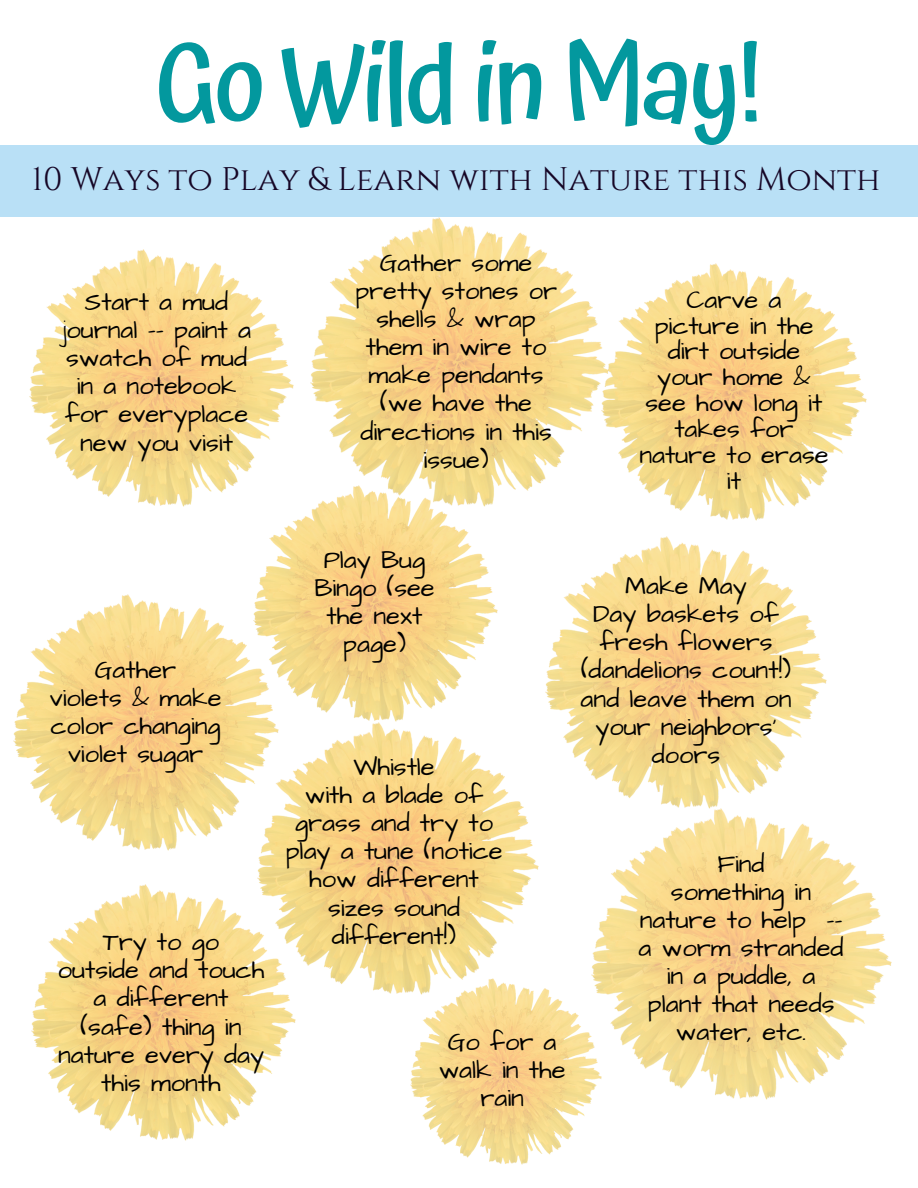
<style>
.page{position:relative;width:918px;height:1188px;background:#fff}
.page>*{position:absolute;margin:0;border:0;box-sizing:border-box;transform-origin:0 0}
.t1{font:500 108px "Atma";letter-spacing:-.03em;color:#03989e}
.t2{font:32.7px "Cinzel";color:#160626}
.t3{font:25.5px/28.2px "Architects Daughter";color:#000;text-align:center}
</style>
<div class="page">
<img style="left:29px;top:250px;width:264px;height:256px">
<div style="left:0;top:145px;width:918px;height:72px;background:#b9e0f6"></div>
<img style="left:253px;top:486px;width:245px;height:236px">
<img style="left:608px;top:264px;width:258px;height:256px">
<img style="left:546px;top:536px;width:280px;height:272px">
<img style="left:14px;top:594px;width:264px;height:256px">
<img style="left:258px;top:722px;width:280px;height:272px">
<img style="left:32px;top:884px;width:264px;height:257px">
<img style="left:310px;top:217px;width:298px;height:289px">
<img style="left:591px;top:808px;width:300px;height:292px">
<img style="left:411px;top:979px;width:191px;height:185px">
<h1 class="t1" style="left:155px;top:20px;width:611px">Go Wild in May!</h1>
<h2 class="t2" style="left:32px;top:158px;width:850px">10 Ways to Play &amp; Learn with Nature this Month</h2>
<p class="t3" style="left:62px;top:288px;width:191px">Start a mud journal -- paint a swatch of mud in a notebook for everyplace new you visit</p>
<p class="t3" style="left:355px;top:249px;width:204px">Gather some pretty stones or shells &amp; wrap them in wire to make pendants (we have the directions in this issue)</p>
<p class="t3" style="left:686px;top:286px;width:97px">Carve a</p>
<p class="t3" style="left:639px;top:313px;width:191px;line-height:25.8px">picture in the dirt outside your home &amp; see how long it takes for nature to erase it</p>
<p class="t3" style="left:95px;top:656px;width:83px">Gather</p>
<p class="t3" style="left:50px;top:684px;width:174px">violets &amp; make color changing violet sugar</p>
<p class="t3" style="left:58px;top:929px;width:208px">Try to go<br>outside and touch a different (safe) thing in nature every day this month</p>
<p class="t3" style="left:314px;top:546px;width:122px">Play Bug<br>Bingo (see the next page)</p>
<p class="t3" style="left:353px;top:753px;width:83px">Whistle</p>
<p class="t3" style="left:285px;top:781px;width:219px">with a blade of grass and try to play a tune (notice how different sizes sound different!)</p>
<p class="t3" style="left:439px;top:1028px;width:128px">Go for a walk in the rain</p>
<p class="t3" style="left:625px;top:572px;width:123px">Make May</p>
<p class="t3" style="left:581px;top:601px;width:212px">Day baskets of fresh flowers (dandelions count!) and leave them on your neighbors' doors</p>
<p class="t3" style="left:717px;top:850px;width:49px">Find</p>
<p class="t3" style="left:639px;top:878px;width:207px">something in nature to help -- a worm stranded in a puddle, a plant that needs water, etc.</p>
</div>
